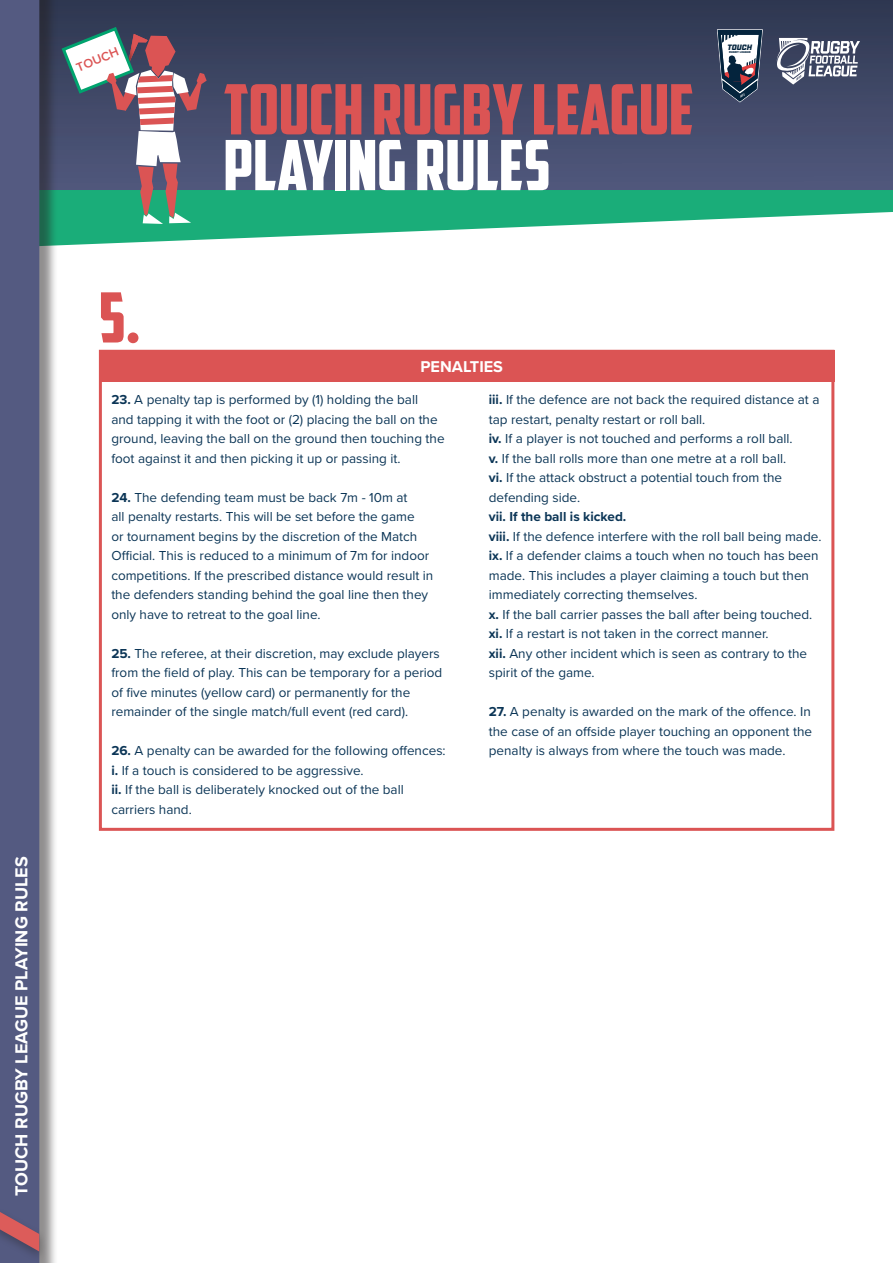
<style>
.page{position:relative;width:893px;height:1263px;background:#fff}
.page>*{position:absolute;margin:0;border:0;box-sizing:border-box;transform-origin:0 0}
.t1{font:69.3px "American Captain";color:#db5454}
.t2{font:69.3px "American Captain";color:#fff}
.t3{font:700 18px "Proxima Nova";color:#fff}
.t4{font:700 16.2px "Proxima Nova";color:#fff}
.t5{font:13.5px/19.5px "Proxima Nova";color:#0b3556}
.t6{font:700 13.5px "Proxima Nova";color:#0b3556}
.t7{font:600 12.75px "Proxima Nova";color:#db5454}
.t8{font:italic 900 7.8px "Industry";color:#04243d}
.t9{font:900 2.85px "Industry";letter-spacing:.05em;color:#04243d}
.s1{font-weight:700}
</style>
<div class="page">
<div style="left:0;top:0;width:893px;height:197px;background:linear-gradient(to bottom,#2e3750,#52597e)"></div>
<svg style="left:58px;top:190px;width:835px;height:56px;fill:#1aad79"></svg>
<div style="left:0;top:0;width:58px;height:1263px;background:#231f20;opacity:.5"></div>
<div style="left:0;top:0;width:39px;height:1263px;background:#545a81"></div>
<div style="left:0;top:1207px;width:48px;height:55px;background:#231f20;opacity:.35"></div>
<svg style="left:0;top:1212px;width:39px;height:39px"></svg>
<svg style="left:777px;top:38px;width:83px;height:47px"></svg>
<div style="left:99px;top:350px;width:735px;height:32px;background:#db5454"></div>
<svg style="left:60px;top:25px;width:147px;height:199px"></svg>
<svg style="left:717px;top:29px;width:46px;height:73px"></svg>
<p class="t3" style="left:8px;top:1196px;width:341px;rotate:-90deg">TOUCH RUGBY LEAGUE PLAYING RULES</p>
<p class="t7" style="left:73px;top:59px;width:46px;rotate:-22deg">TOUCH</p>
<p class="t1" style="left:99px;top:276px;width:43px">5.</p>
<p class="t1" style="left:224px;top:68px;width:472px">TOUCH RUGBY LEAGUE</p>
<p class="t2" style="left:224px;top:124px;width:328px">PLAYING RULES</p>
<p class="t8" style="left:727px;top:42px;width:26px">TOUCH</p>
<p class="t9" style="left:729px;top:51px;width:23px">RUGBY LEAGUE</p>
<p class="t4" style="left:420px;top:355px;width:84px">PENALTIES</p>
<p class="t5" style="left:111px;top:389px;width:335px"><span class="s1">23.</span> A penalty tap is performed by (1) holding the ball<br>and tapping it with the foot or (2) placing the ball on the ground, leaving the ball on the ground then touching the foot against it and then picking it up or passing it.</p>
<p class="t5" style="left:111px;top:487px;width:324px"><span class="s1">24.</span> The defending team must be back 7m - 10m at<br>all penalty restarts. This will be set before the game<br>or tournament begins by the discretion of the Match Official. This is reduced to a minimum of 7m for indoor competitions. If the prescribed distance would result in the defenders standing behind the goal line then they only have to retreat to the goal line.</p>
<p class="t5" style="left:111px;top:643px;width:332px"><span class="s1">25.</span> The referee, at their discretion, may exclude players from the field of play. This can be temporary for a period of five minutes (yellow card) or permanently for the</p>
<p class="t5" style="left:111px;top:701px;width:298px">remainder of the single match/full event (red card).</p>
<p class="t5" style="left:111px;top:740px;width:336px"><span class="s1">26.</span> A penalty can be awarded for the following offences:</p>
<p class="t5" style="left:111px;top:760px;width:254px"><span class="s1">i.</span> If a touch is considered to be aggressive.</p>
<p class="t5" style="left:111px;top:779px;width:294px"><span class="s1">ii.</span> If the ball is deliberately knocked out of the ball carriers hand.</p>
<p class="t5" style="left:489px;top:389px;width:332px"><span class="s1">iii.</span> If the defence are not back the required distance at a tap restart, penalty restart or roll ball.</p>
<p class="t5" style="left:489px;top:428px;width:305px"><span class="s1">iv.</span> If a player is not touched and performs a roll ball.</p>
<p class="t5" style="left:489px;top:448px;width:299px"><span class="s1">v.</span> If the ball rolls more than one metre at a roll ball.</p>
<p class="t5" style="left:489px;top:467px;width:295px"><span class="s1">vi.</span> If the attack obstruct a potential touch from the defending side.</p>
<p class="t6" style="left:489px;top:507px;width:139px">vii. If the ball is kicked.</p>
<p class="t5" style="left:489px;top:526px;width:334px"><span class="s1">viii.</span> If the defence interfere with the roll ball being made.</p>
<p class="t5" style="left:489px;top:545px;width:331px"><span class="s1">ix.</span> If a defender claims a touch when no touch has been made. This includes a player claiming a touch but then immediately correcting themselves.</p>
<p class="t5" style="left:489px;top:604px;width:325px"><span class="s1">x.</span> If the ball carrier passes the ball after being touched.</p>
<p class="t5" style="left:489px;top:623px;width:281px"><span class="s1">xi.</span> If a restart is not taken in the correct manner.</p>
<p class="t5" style="left:489px;top:643px;width:320px"><span class="s1">xii.</span> Any other incident which is seen as contrary to the spirit of the game.</p>
<p class="t5" style="left:489px;top:701px;width:325px;text-align:justify"><span class="s1">27.</span> A penalty is awarded on the mark of the offence. In the case of an offside player touching an opponent the penalty is always from where the touch was made.</p>
</div>
